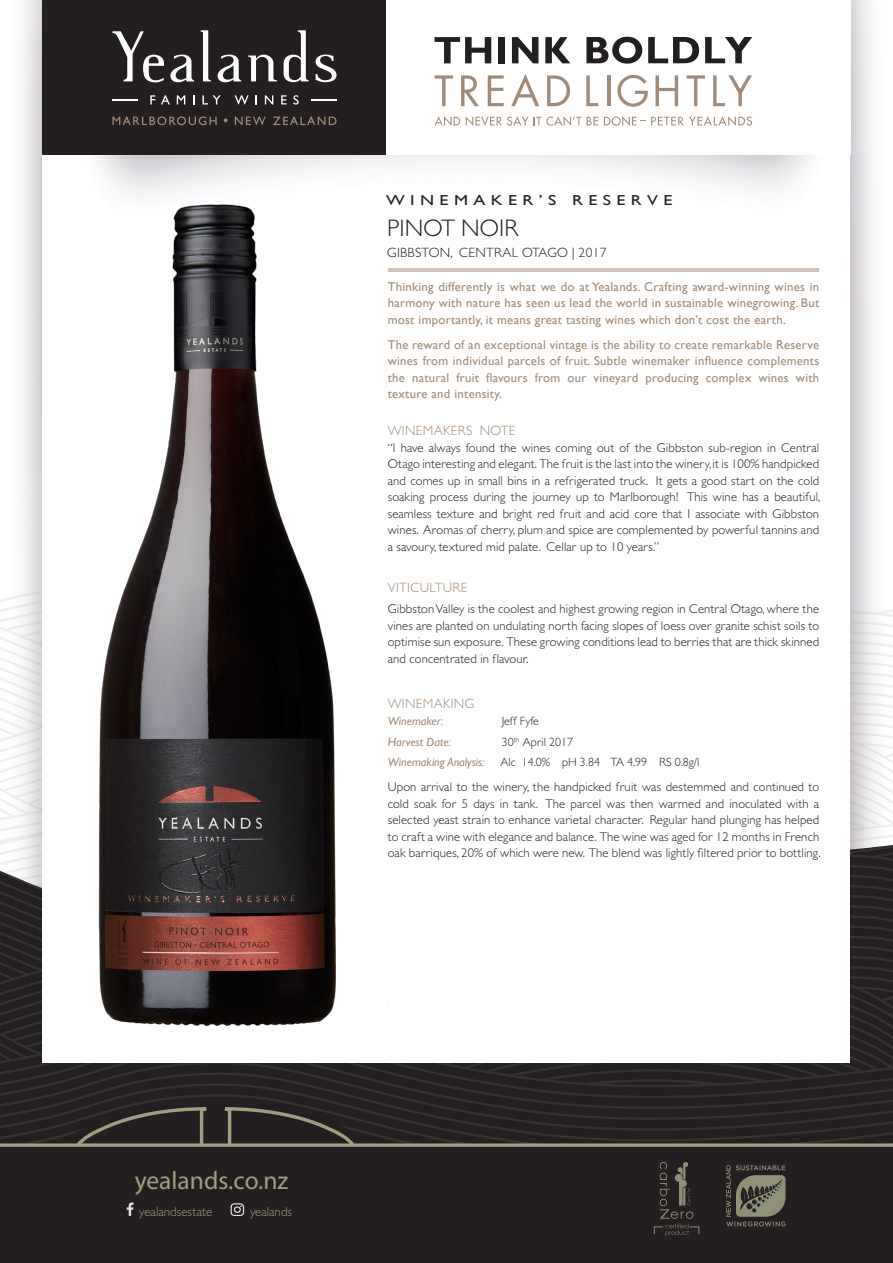
<style>
.page{position:relative;width:893px;height:1263px;background:#fff}
.page>*{position:absolute;margin:0;border:0;box-sizing:border-box;transform-origin:0 0}
.t1{font:25.5px "Myriad Pro";color:#9b9f7f}
.Heading{font:300 24px "Gill Sans MT Pro";letter-spacing:.005em;color:#231f20}
.t2{font:14.4px "Gill Sans";letter-spacing:.3em;color:#231f20;scale:1.25 1}
.Marlborough_year{font:300 13.5px "Gill Sans MT Pro";letter-spacing:.02em;color:#231f20}
.Body{font:300 13.5px "Gill Sans MT Pro";letter-spacing:.02em;color:#a18b78}
.Small_Heading{font:300 13.5px "Gill Sans MT Pro";letter-spacing:.02em;color:#a18b78}
.t3{font:300 13.05px "Gill Sans MT Pro";color:#9b9f7f}
.Body-2{font:300 12.75px/16.5px "Gill Sans MT Pro";letter-spacing:.01em;color:#231f20;text-align:justify}
.Main_text{font:12.75px/16.5px "Gill Sans";letter-spacing:.02em;color:#a18b78;text-align:justify}
.Body-3{font:300 12px "Gill Sans MT Pro";color:#231f20}
.Body-4{font:italic 12px "Gill Sans";color:#a18b78}
</style>
<div class="page">
<div style="left:0;top:1150px;width:893px;height:113px;background:#231f20"></div>
<svg style="left:0;top:1087px;width:893px;height:6px;background:#252222"></svg>
<svg style="left:0;top:1093px;width:893px;height:10px;background:#262322"></svg>
<svg style="left:0;top:569px;width:893px;height:518px"></svg>
<svg style="left:0;top:1103px;width:893px;height:47px;background:#292524"></svg>
<svg style="left:0;top:1143px;width:893px;height:4px;background:#8a8c71"></svg>
<div style="left:43px;top:0;width:807px;height:1063px;background:#fff"></div>
<img style="left:32px;top:0;width:850px;height:227px">
<div style="left:386px;top:0;width:464px;height:155px;background:#fff"></div>
<svg style="left:434px;top:116px;width:26px;height:10px"></svg>
<svg style="left:466px;top:116px;width:115px;height:10px"></svg>
<svg style="left:587px;top:117px;width:11px;height:8px"></svg>
<svg style="left:604px;top:116px;width:148px;height:10px"></svg>
<svg style="left:435px;top:75px;width:18px;height:31px"></svg>
<svg style="left:461px;top:75px;width:18px;height:31px"></svg>
<svg style="left:488px;top:75px;width:16px;height:31px"></svg>
<svg style="left:511px;top:74px;width:28px;height:32px"></svg>
<svg style="left:547px;top:75px;width:23px;height:31px"></svg>
<svg style="left:586px;top:75px;width:12px;height:31px"></svg>
<hr style="left:608px;top:75px;width:3px;height:31px;background:#a18b78">
<svg style="left:617px;top:75px;width:31px;height:32px"></svg>
<svg style="left:655px;top:75px;width:23px;height:31px"></svg>
<svg style="left:686px;top:75px;width:19px;height:31px"></svg>
<svg style="left:713px;top:75px;width:39px;height:31px"></svg>
<svg style="left:434px;top:37px;width:57px;height:26px"></svg>
<div style="left:498px;top:37px;width:7px;height:26px;background:#231f20"></div>
<svg style="left:512px;top:37px;width:26px;height:26px"></svg>
<svg style="left:545px;top:37px;width:25px;height:26px"></svg>
<svg style="left:586px;top:37px;width:56px;height:27px"></svg>
<svg style="left:648px;top:37px;width:51px;height:26px"></svg>
<svg style="left:705px;top:37px;width:47px;height:26px"></svg>
<div style="left:43px;top:0;width:343px;height:155px;background:#231f20"></div>
<svg style="left:113px;top:31px;width:51px;height:51px"></svg>
<svg style="left:248px;top:55px;width:29px;height:26px"></svg>
<svg style="left:284px;top:30px;width:25px;height:52px"></svg>
<svg style="left:315px;top:55px;width:22px;height:27px"></svg>
<svg style="left:201px;top:30px;width:10px;height:51px"></svg>
<svg style="left:170px;top:55px;width:24px;height:27px"></svg>
<svg style="left:218px;top:55px;width:23px;height:27px"></svg>
<svg style="left:150px;top:95px;width:5px;height:10px"></svg>
<svg style="left:161px;top:95px;width:9px;height:10px"></svg>
<svg style="left:177px;top:95px;width:8px;height:10px"></svg>
<svg style="left:193px;top:95px;width:2px;height:10px"></svg>
<svg style="left:202px;top:95px;width:19px;height:10px"></svg>
<svg style="left:235px;top:95px;width:14px;height:10px"></svg>
<svg style="left:255px;top:95px;width:2px;height:10px"></svg>
<svg style="left:265px;top:95px;width:8px;height:10px"></svg>
<svg style="left:281px;top:95px;width:6px;height:9px"></svg>
<svg style="left:293px;top:95px;width:6px;height:10px"></svg>
<svg style="left:311px;top:99px;width:26px;height:1px"></svg>
<svg style="left:112px;top:99px;width:26px;height:1px"></svg>
<svg style="left:112px;top:116px;width:105px;height:9px"></svg>
<svg style="left:235px;top:117px;width:31px;height:8px"></svg>
<svg style="left:273px;top:117px;width:63px;height:8px"></svg>
<svg style="left:224px;top:118px;width:4px;height:4px"></svg>
<svg style="left:726px;top:1165px;width:59px;height:61px;background:#57564b"></svg>
<svg style="left:654px;top:1162px;width:45px;height:74px;background:#34302d"></svg>
<svg style="left:127px;top:1202px;width:7px;height:14px"></svg>
<svg style="left:231px;top:1203px;width:13px;height:13px"></svg>
<hr style="left:388px;top:269px;width:431px;height:1px;background:#a18b78">
<hr style="left:388px;top:271px;width:431px;height:1px;background:#a18b78">
<img style="left:57px;top:189px;width:318px;height:838px">
<p class="t2" style="left:386px;top:192px;width:231px">WINEMAKER’S RESERVE</p>
<p class="Heading" style="left:387px;top:214px;width:133px">PINOT NOIR</p>
<p class="Marlborough_year" style="left:387px;top:244px;width:221px">GIBBSTON, CENTRAL OTAGO | 2017</p>
<p class="Main_text" style="left:388px;top:278px;width:433px">Thinking differently is what we do at Yealands. Crafting award-winning wines in harmony with nature has seen us lead the world in sustainable winegrowing. But most importantly, it means great tasting wines which don’t cost the earth.</p>
<p class="Main_text" style="left:388px;top:336px;width:433px">The reward of an exceptional vintage is the ability to create remarkable Reserve wines from individual parcels of fruit. Subtle winemaker influence complements the natural fruit flavours from our vineyard producing complex wines with texture and intensity.</p>
<p class="Small_Heading" style="left:388px;top:423px;width:129px">WINEMAKERS NOTE</p>
<p class="Body-2" style="left:388px;top:439px;width:434px">“I have always found the wines coming out of the Gibbston sub-region in Central Otago interesting and elegant. The fruit is the last into the winery, it is 100% handpicked and comes up in small bins in a refrigerated truck. It gets a good start on the cold soaking process during the journey up to Marlborough! This wine has a beautiful, seamless texture and bright red fruit and acid core that I associate with Gibbston wines. Aromas of cherry, plum and spice are complemented by powerful tannins and a savoury, textured mid palate. Cellar up to 10 years.”</p>
<p class="Body" style="left:388px;top:580px;width:81px">VITICULTURE</p>
<p class="Body-2" style="left:388px;top:600px;width:433px">Gibbston Valley is the coolest and highest growing region in Central Otago, where the vines are planted on undulating north facing slopes of loess over granite schist soils to optimise sun exposure. These growing conditions lead to berries that are thick skinned and concentrated in flavour.</p>
<p class="Body" style="left:388px;top:696px;width:88px">WINEMAKING</p>
<p class="Body-4" style="left:388px;top:714px;width:57px">Winemaker:</p>
<p class="Body-3" style="left:502px;top:713px;width:39px">Jeff Fyfe</p>
<p class="Body-4" style="left:388px;top:734px;width:65px">Harvest Date:</p>
<p class="Body-3" style="left:502px;top:734px;width:73px">30<sup>th</sup> April 2017</p>
<p class="Body-4" style="left:388px;top:755px;width:99px">Winemaking Analysis:</p>
<p class="Body-3" style="left:501px;top:755px;width:200px">Alc 14.0% pH 3.84 TA 4.99 RS 0.8g/l</p>
<p class="Body-2" style="left:388px;top:779px;width:434px">Upon arrival to the winery, the handpicked fruit was destemmed and continued to cold soak for 5 days in tank. The parcel was then warmed and inoculated with a selected yeast strain to enhance varietal character. Regular hand plunging has helped to craft a wine with elegance and balance. The wine was aged for 12 months in French oak barriques, 20% of which were new. The blend was lightly filtered prior to bottling.</p>
<h1 class="t1" style="left:135px;top:1165px;width:155px">yealands.co.nz</h1>
<p class="t3" style="left:139px;top:1203px;width:74px">yealandsestate</p>
<p class="t3" style="left:250px;top:1203px;width:44px">yealands</p>
</div>
